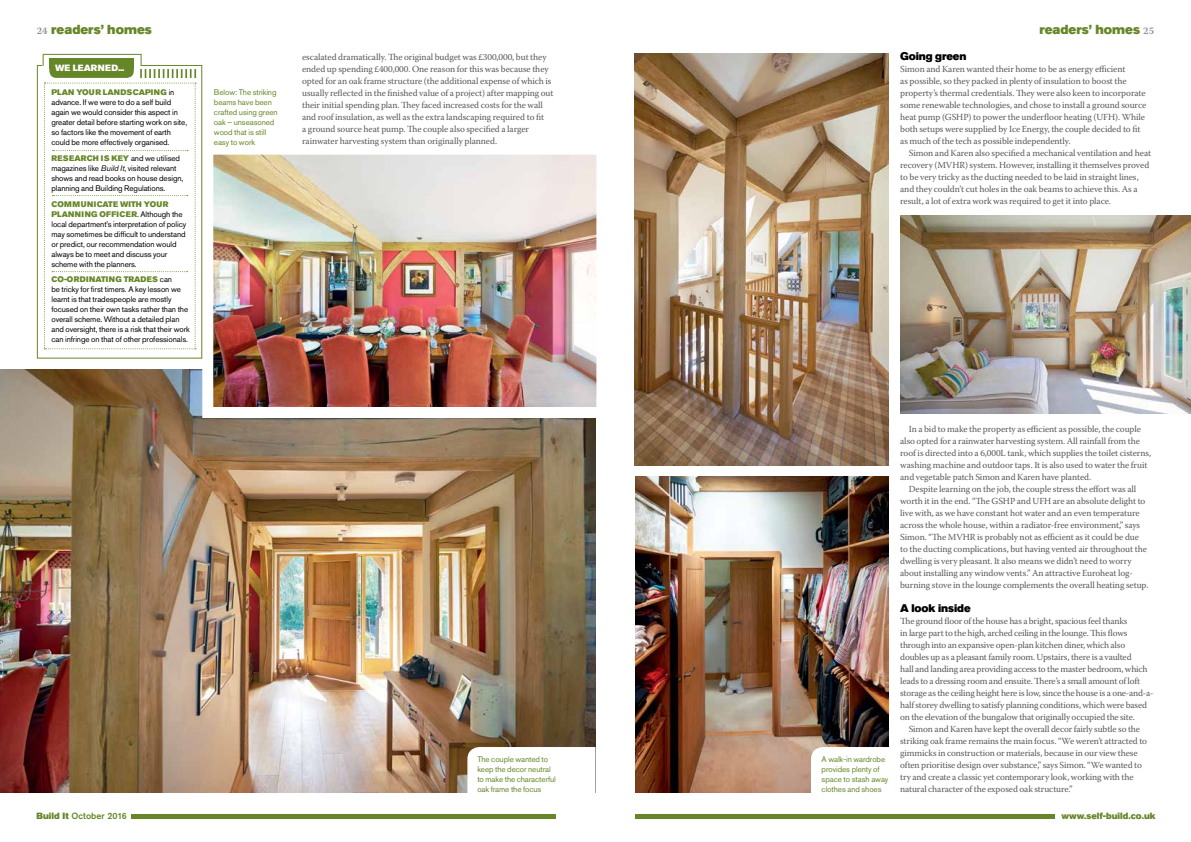
<style>
.page{position:relative;width:1191px;height:842px;background:#fff}
.page>*{position:absolute;margin:0;border:0;box-sizing:border-box;transform-origin:0 0}
.t1{font:13px "Akzidenz Grotesk Std Super";color:#668728}
.t2{font:11px "Akzidenz Grotesk Std Super";letter-spacing:-.01em;color:#000}
.t3{font:9.2px/12px "Warnock Pro";letter-spacing:-.01em;color:#58595b}
.t4{font:9px "Akzidenz Grotesk Std Super";color:#668728}
.t5{font:500 9px "Akzidenz Grotesk Std";color:#668728}
.t6{font:9px "Akzidenz Grotesk Std Super";letter-spacing:.015em;color:#fff}
.t7{font:8px/10px "Akzidenz Grotesk Std";letter-spacing:-.01em;color:#000}
.t8{font:8px/10px "Akzidenz Grotesk Std";letter-spacing:-.01em;color:#668728}
.t9{font:8px "Akzidenz Grotesk Std Super";letter-spacing:.02em;color:#668728}
.s1{font-family:"Warnock Pro";font-weight:700;font-size:10px;color:#939598}
.s2{font-family:"Akzidenz Grotesk Std Super";color:#668728}
.s3{font-style:italic}
.s4{font-family:"Akzidenz Grotesk Std Super";font-weight:400}
</style>
<div class="page">
<img style="left:900px;top:215px;width:291px;height:199px">
<img style="left:0;top:370px;width:595px;height:422px">
<img style="left:214px;top:156px;width:381px;height:250px">
<div style="left:202px;top:144px;width:405px;height:274px;border:11px solid #fff"></div>
<img style="left:635px;top:476px;width:254px;height:316px">
<img style="left:635px;top:54px;width:254px;height:411px">
<hr style="left:635px;top:815px;width:419px;height:4px;background:#668728">
<hr style="left:131px;top:815px;width:425px;height:4px;background:#668728">
<div style="left:37px;top:65px;width:165px;height:294px;border:1px solid #668728"></div>
<hr style="left:43px;top:54px;width:99px;height:1px;background:#668728">
<svg style="left:43px;top:55px;width:153px;height:294px"></svg>
<svg style="left:467px;top:747px;width:128px;height:46px"></svg>
<svg style="left:811px;top:747px;width:78px;height:45px"></svg>
<p class="t1" style="left:37px;top:22px;width:117px"><span class="s1">24</span> readers’ homes</p>
<p class="t1" style="left:1039px;top:22px;width:116px">readers’ homes <span class="s1">25</span></p>
<p class="t6" style="left:55px;top:63px;width:71px">we learned...</p>
<p class="t3" style="left:302px;top:51px;width:253px">escalated dramatically. The original budget was £300,000, but they ended up spending £400,000. One reason for this was because they opted for an oak frame structure (the additional expense of which is usually reflected in the finished value of a project) after mapping out their initial spending plan. They faced increased costs for the wall and roof insulation, as well as the extra landscaping required to fit<br>a ground source heat pump. The couple also specified a larger rainwater harvesting system than originally planned.</p>
<p class="t8" style="left:214px;top:87px;width:65px">Below: The striking beams have been crafted using green oak – unseasoned wood that is still easy to work</p>
<p class="t7" style="left:51px;top:87px;width:137px;text-indent:99px"><span class="s2">ING</span> in advance. If we were to do a self build again we would consider this aspect in greater detail before starting work on site, so factors like the movement of earth could be more effectively organised.</p>
<p class="t9" style="left:51px;top:154px;width:30px">RESEARCH</p>
<p class="t9" style="left:51px;top:88px;width:7px">PLAN</p>
<p class="t9" style="left:76px;top:88px;width:8px">YOUR</p>
<p class="t9" style="left:103px;top:88px;width:7px">LAN</p>
<p class="t9" style="left:121px;top:88px;width:14px">DSCAP</p>
<p class="t7" style="left:51px;top:153px;width:133px;text-indent:49px"><span class="s2">IS KEY</span> and we utilised magazines like <span class="s3">Build It</span>, visited relevant shows and read books on house design, planning and Building Regulations.</p>
<p class="t9" style="left:51px;top:199px;width:8px">COMMUN</p>
<p class="t9" style="left:94px;top:199px;width:10px">ICAT</p>
<p class="t9" style="left:113px;top:199px;width:38px">E WITH YOUR</p>
<p class="t9" style="left:51px;top:209px;width:7px">PLANN</p>
<p class="t7" style="left:51px;top:209px;width:136px;text-indent:30px"><span class="s2">ING OFFICER</span>. Although the local department’s interpretation of policy may sometimes be difficult to understand or predict, our recommendation would always be to meet and discuss your scheme with the planners.</p>
<p class="t9" style="left:51px;top:275px;width:44px">CO-ORDINATi</p>
<p class="t9" style="left:109px;top:275px;width:22px">ng TRA</p>
<p class="t7" style="left:51px;top:274px;width:140px;text-indent:89px"><span class="s2">DES</span> can<br>be tricky for first timers. A key lesson we learnt is that tradespeople are mostly focused on their own tasks rather than the overall scheme. Without a detailed plan and oversight, there is a risk that their work can infringe on that of other professionals.</p>
<p class="t2" style="left:900px;top:50px;width:68px">Going green</p>
<p class="t3" style="left:900px;top:63px;width:227px">Simon and Karen wanted their home to be as energy efficient</p>
<p class="t3" style="left:900px;top:75px;width:228px">as possible, so they packed in plenty of insulation to boost the</p>
<p class="t3" style="left:900px;top:87px;width:247px">property’s thermal credentials. They were also keen to incorporate</p>
<p class="t3" style="left:900px;top:99px;width:247px">some renewable technologies, and chose to install a ground source</p>
<p class="t3" style="left:900px;top:111px;width:246px">heat pump (GSHP) to power the underfloor heating (UFH). While</p>
<p class="t3" style="left:900px;top:123px;width:242px">both setups were supplied by Ice Energy, the couple decided to fit</p>
<p class="t3" style="left:900px;top:135px;width:172px">as much of the tech as possible independently.</p>
<p class="t3" style="left:908px;top:147px;width:244px">Simon and Karen also specified a mechanical ventilation and heat</p>
<p class="t3" style="left:900px;top:159px;width:251px">recovery (MVHR) system. However, installing it themselves proved</p>
<p class="t3" style="left:900px;top:171px;width:240px">to be very tricky as the ducting needed to be laid in straight lines,</p>
<p class="t3" style="left:900px;top:183px;width:239px">and they couldn’t cut holes in the oak beams to achieve this. As a</p>
<p class="t3" style="left:900px;top:195px;width:212px">result, a lot of extra work was required to get it into place.</p>
<p class="t5" style="left:37px;top:810px;width:92px"><span class="s4">Build It</span> October 2016</p>
<p class="t8" style="left:477px;top:754px;width:80px">The couple wanted to keep the decor neutral to make the characterful oak frame the focus</p>
<p class="t8" style="left:821px;top:754px;width:68px">A walk-in wardrobe provides plenty of space to stash away clothes and shoes</p>
<p class="t3" style="left:908px;top:423px;width:234px">In a bid to make the property as efficient as possible, the couple</p>
<p class="t3" style="left:900px;top:435px;width:241px">also opted for a rainwater harvesting system. All rainfall from the</p>
<p class="t3" style="left:900px;top:447px;width:253px">roof is directed into a 6,000L tank, which supplies the toilet cisterns,</p>
<p class="t3" style="left:900px;top:459px;width:249px">washing machine and outdoor taps. It is also used to water the fruit</p>
<p class="t3" style="left:900px;top:471px;width:192px">and vegetable patch Simon and Karen have planted.</p>
<p class="t3" style="left:908px;top:483px;width:229px">Despite learning on the job, the couple stress the effort was all</p>
<p class="t3" style="left:900px;top:495px;width:247px">worth it in the end. “The GSHP and UFH are an absolute delight to</p>
<p class="t3" style="left:900px;top:507px;width:241px">live with, as we have constant hot water and an even temperature</p>
<p class="t3" style="left:900px;top:519px;width:241px">across the whole house, within a radiator-free environment,” says</p>
<p class="t3" style="left:900px;top:531px;width:240px">Simon. “The MVHR is probably not as efficient as it could be due</p>
<p class="t3" style="left:900px;top:543px;width:248px">to the ducting complications, but having vented air throughout the</p>
<p class="t3" style="left:900px;top:555px;width:233px">dwelling is very pleasant. It also means we didn’t need to worry</p>
<p class="t3" style="left:900px;top:567px;width:234px">about installing any window vents.” An attractive Euroheat log-</p>
<p class="t3" style="left:900px;top:579px;width:250px">burning stove in the lounge complements the overall heating setup.</p>
<p class="t2" style="left:900px;top:602px;width:72px">A look inside</p>
<p class="t3" style="left:900px;top:615px;width:229px">The ground floor of the house has a bright, spacious feel thanks</p>
<p class="t3" style="left:900px;top:627px;width:229px">in large part to the high, arched ceiling in the lounge. This flows</p>
<p class="t3" style="left:900px;top:639px;width:226px">through into an expansive open-plan kitchen diner, which also</p>
<p class="t3" style="left:900px;top:651px;width:233px">doubles up as a pleasant family room. Upstairs, there is a vaulted</p>
<p class="t3" style="left:900px;top:663px;width:249px">hall and landing area providing access to the master bedroom, which</p>
<p class="t3" style="left:900px;top:675px;width:242px">leads to a dressing room and ensuite. There’s a small amount of loft</p>
<p class="t3" style="left:900px;top:687px;width:255px">storage as the ceiling height here is low, since the house is a one-and-a-</p>
<p class="t3" style="left:900px;top:699px;width:248px">half storey dwelling to satisfy planning conditions, which were based</p>
<p class="t3" style="left:900px;top:711px;width:236px">on the elevation of the bungalow that originally occupied the site.</p>
<p class="t3" style="left:908px;top:723px;width:233px">Simon and Karen have kept the overall decor fairly subtle so the</p>
<p class="t3" style="left:900px;top:735px;width:248px">striking oak frame remains the main focus. “We weren’t attracted to</p>
<p class="t3" style="left:900px;top:747px;width:239px">gimmicks in construction or materials, because in our view these</p>
<p class="t3" style="left:900px;top:759px;width:243px">often prioritise design over substance,” says Simon. “We wanted to</p>
<p class="t3" style="left:900px;top:771px;width:235px">try and create a classic yet contemporary look, working with the</p>
<p class="t3" style="left:900px;top:783px;width:174px">natural character of the exposed oak structure.”</p>
<p class="t4" style="left:1061px;top:811px;width:96px">www.self-build.co.uk</p>
</div>
